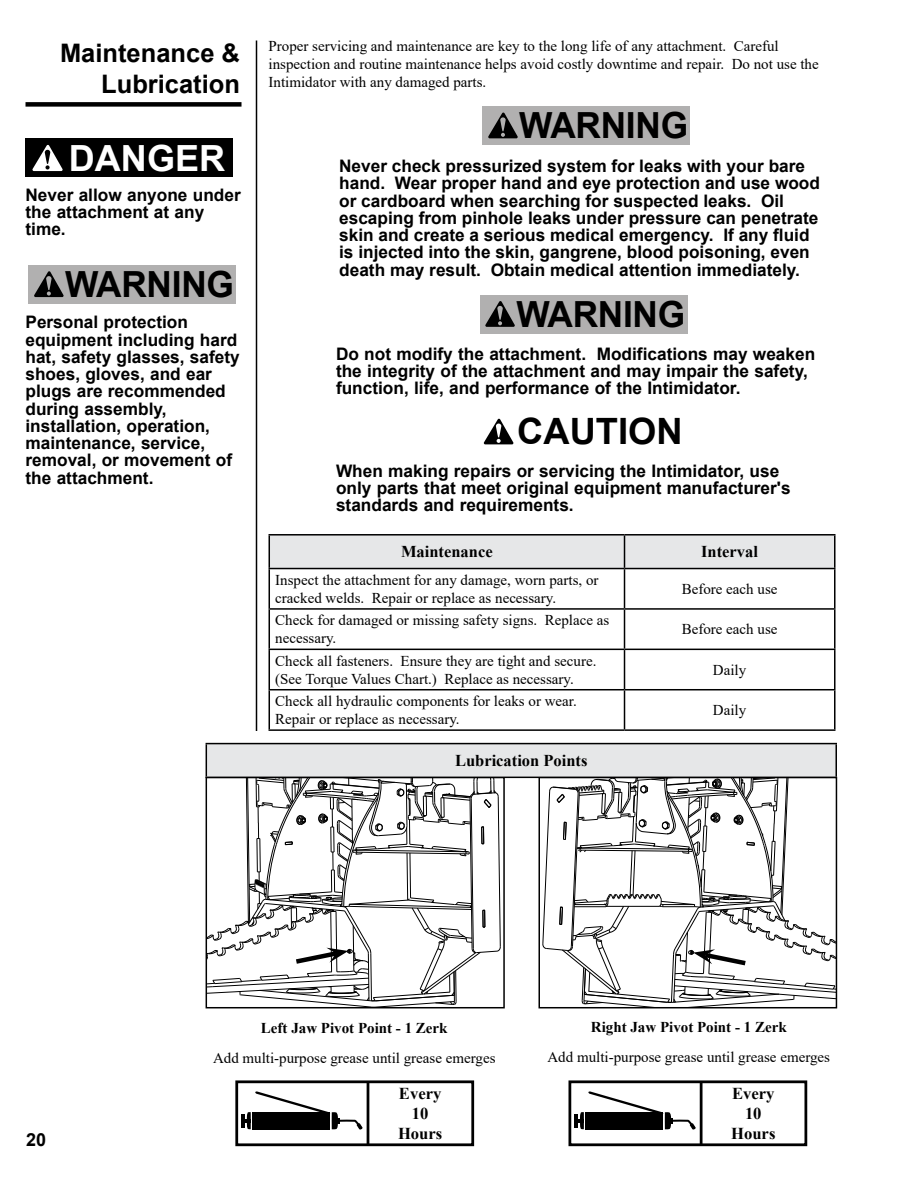
<style>
.page{position:relative;width:918px;height:1188px;background:#fff}
.page>*{position:absolute;margin:0;border:0;box-sizing:border-box;transform-origin:0 0}
.t1{font:700 36.3px "Arial";color:#000}
.t2{font:700 36px "Arial";letter-spacing:-.01em;color:#000}
.t3{font:700 36px "Arial";color:#fff}
.t4{font:700 25.5px/30.6px "Arial";color:#000;text-align:right}
.t5{font:700 18px "Arial";color:#000}
.t6{font:700 17.25px/17.2px "Arial";color:#000}
.t7{font:700 16.65px/20px "Times New Roman";color:#000;text-align:center}
.t8{font:700 16.5px "Times New Roman";color:#000}
.t9{font:15px/18px "Times New Roman";color:#000}
.t10{font:700 15px "Times New Roman";color:#000}
</style>
<div class="page">
<hr style="left:256px;top:40px;width:1px;height:1108px;background:#000">
<svg style="left:484px;top:419px;width:29px;height:25px"></svg>
<div style="left:29px;top:265px;width:207px;height:39px;background:#b1b0b0"></div>
<svg style="left:34px;top:271px;width:30px;height:26px"></svg>
<div style="left:480px;top:295px;width:207px;height:39px;background:#b1b0b0"></div>
<svg style="left:485px;top:301px;width:30px;height:26px"></svg>
<div style="left:483px;top:106px;width:207px;height:39px;background:#b1b0b0"></div>
<svg style="left:488px;top:113px;width:30px;height:25px"></svg>
<div style="left:25px;top:138px;width:208px;height:39px;background:#000"></div>
<svg style="left:32px;top:145px;width:31px;height:26px"></svg>
<div style="left:243px;top:731px;width:23px;height:424px;background:#fff"></div>
<div style="left:26px;top:102px;width:216px;height:5px;background:#000"></div>
<div style="left:270px;top:536px;width:564px;height:32px;background:#e6e7e8"></div>
<hr style="left:269px;top:534px;width:356px;height:2px;background:#000">
<hr style="left:269px;top:536px;width:1px;height:32px;background:#000">
<hr style="left:625px;top:534px;width:211px;height:2px;background:#000">
<hr style="left:624px;top:536px;width:1px;height:32px;background:#000">
<hr style="left:834px;top:536px;width:2px;height:32px;background:#000">
<hr style="left:269px;top:568px;width:356px;height:1px;background:#000">
<hr style="left:269px;top:569px;width:1px;height:39px;background:#000">
<hr style="left:625px;top:568px;width:211px;height:1px;background:#000">
<hr style="left:624px;top:569px;width:1px;height:39px;background:#000">
<hr style="left:834px;top:569px;width:2px;height:39px;background:#000">
<hr style="left:269px;top:608px;width:356px;height:2px;background:#000">
<hr style="left:269px;top:610px;width:1px;height:39px;background:#000">
<hr style="left:625px;top:608px;width:211px;height:2px;background:#000">
<hr style="left:624px;top:610px;width:1px;height:39px;background:#000">
<hr style="left:834px;top:610px;width:2px;height:39px;background:#000">
<hr style="left:269px;top:649px;width:356px;height:1px;background:#000">
<hr style="left:269px;top:650px;width:1px;height:39px;background:#000">
<hr style="left:625px;top:649px;width:211px;height:1px;background:#000">
<hr style="left:624px;top:650px;width:1px;height:39px;background:#000">
<hr style="left:834px;top:650px;width:2px;height:39px;background:#000">
<hr style="left:269px;top:689px;width:356px;height:1px;background:#000">
<hr style="left:269px;top:690px;width:1px;height:39px;background:#000">
<hr style="left:625px;top:689px;width:211px;height:1px;background:#000">
<hr style="left:624px;top:690px;width:1px;height:39px;background:#000">
<hr style="left:834px;top:690px;width:2px;height:39px;background:#000">
<hr style="left:269px;top:729px;width:356px;height:2px;background:#000">
<hr style="left:625px;top:729px;width:211px;height:2px;background:#000">
<svg style="left:543px;top:778px;width:293px;height:230px"></svg>
<svg style="left:245px;top:1091px;width:118px;height:39px"></svg>
<hr style="left:241px;top:1114px;width:4px;height:14px;background:#000">
<div style="left:235px;top:1080px;width:239px;height:66px;border:3px solid #000"></div>
<hr style="left:367px;top:1082px;width:2px;height:62px;background:#000">
<svg style="left:206px;top:778px;width:294px;height:230px"></svg>
<div style="left:206px;top:744px;width:630px;height:33px;background:#e6e7e8"></div>
<hr style="left:206px;top:743px;width:631px;height:1px;background:#000">
<hr style="left:206px;top:744px;width:1px;height:33px;background:#000">
<hr style="left:836px;top:744px;width:1px;height:33px;background:#000">
<hr style="left:206px;top:777px;width:631px;height:1px;background:#000">
<svg style="left:578px;top:1091px;width:118px;height:39px"></svg>
<hr style="left:574px;top:1114px;width:4px;height:14px;background:#000">
<div style="left:569px;top:1080px;width:238px;height:66px;border:3px solid #000"></div>
<hr style="left:700px;top:1082px;width:3px;height:62px;background:#000">
<h3 class="t4" style="left:60px;top:38px;width:181px">Maintenance &amp;<br>Lubrication</h3>
<h2 class="t3" style="left:69px;top:134px;width:158px">DANGER</h2>
<p class="t6" style="left:26px;top:186px;width:217px">Never allow anyone under the attachment at any time.</p>
<h2 class="t2" style="left:65px;top:260px;width:170px">WARNING</h2>
<p class="t6" style="left:26px;top:314px;width:216px">Personal protection equipment including hard hat, safety glasses, safety shoes, gloves, and ear plugs are recommended during assembly, installation, operation, maintenance, service, removal, or movement of the attachment.</p>
<p class="t9" style="left:269px;top:36px;width:552px">Proper servicing and maintenance are key to the long life of any attachment. Careful inspection and routine maintenance helps avoid costly downtime and repair. Do not use the<br>Intimidator with any damaged parts.</p>
<h2 class="t2" style="left:519px;top:102px;width:170px">WARNING</h2>
<p class="t6" style="left:339px;top:158px;width:482px">Never check pressurized system for leaks with your bare hand. Wear proper hand and eye protection and use wood or cardboard when searching for suspected leaks. Oil escaping from pinhole leaks under pressure can penetrate skin and create a serious medical emergency. If any fluid is injected into the skin, gangrene, blood poisoning, even death may result. Obtain medical attention immediately.</p>
<h2 class="t2" style="left:516px;top:290px;width:170px">WARNING</h2>
<p class="t6" style="left:336px;top:345px;width:481px">Do not modify the attachment. Modifications may weaken the integrity of the attachment and may impair the safety, function, life, and performance of the Intimidator.</p>
<h1 class="t1" style="left:517px;top:407px;width:167px">CAUTION</h1>
<p class="t6" style="left:336px;top:462px;width:456px">When making repairs or servicing the Intimidator, use only parts that meet original equipment manufacturer's standards and requirements.</p>
<p class="t8" style="left:401px;top:540px;width:93px">Maintenance</p>
<p class="t8" style="left:701px;top:540px;width:58px">Interval</p>
<p class="t9" style="left:275px;top:570px;width:325px">Inspect the attachment for any damage, worn parts, or cracked welds. Repair or replace as necessary.</p>
<p class="t9" style="left:682px;top:579px;width:97px">Before each use</p>
<p class="t9" style="left:275px;top:611px;width:336px">Check for damaged or missing safety signs. Replace as necessary.</p>
<p class="t9" style="left:682px;top:620px;width:97px">Before each use</p>
<p class="t9" style="left:275px;top:651px;width:323px">Check all fasteners. Ensure they are tight and secure. (See Torque Values Chart.) Replace as necessary.</p>
<p class="t9" style="left:713px;top:660px;width:35px">Daily</p>
<p class="t9" style="left:275px;top:692px;width:303px">Check all hydraulic components for leaks or wear.<br>Repair or replace as necessary.</p>
<p class="t9" style="left:713px;top:701px;width:35px">Daily</p>
<p class="t8" style="left:455px;top:749px;width:134px">Lubrication Points</p>
<p class="t5" style="left:26px;top:1127px;width:22px">20</p>
<p class="t10" style="left:261px;top:1017px;width:188px">Left Jaw Pivot Point - 1 Zerk</p>
<p class="t9" style="left:213px;top:1049px;width:284px">Add multi-purpose grease until grease emerges</p>
<p class="t7" style="left:398px;top:1083px;width:46px">Every<br>10<br>Hours</p>
<p class="t10" style="left:591px;top:1017px;width:197px">Right Jaw Pivot Point - 1 Zerk</p>
<p class="t9" style="left:548px;top:1048px;width:284px">Add multi-purpose grease until grease emerges</p>
<p class="t7" style="left:731px;top:1083px;width:46px">Every<br>10<br>Hours</p>
</div>
